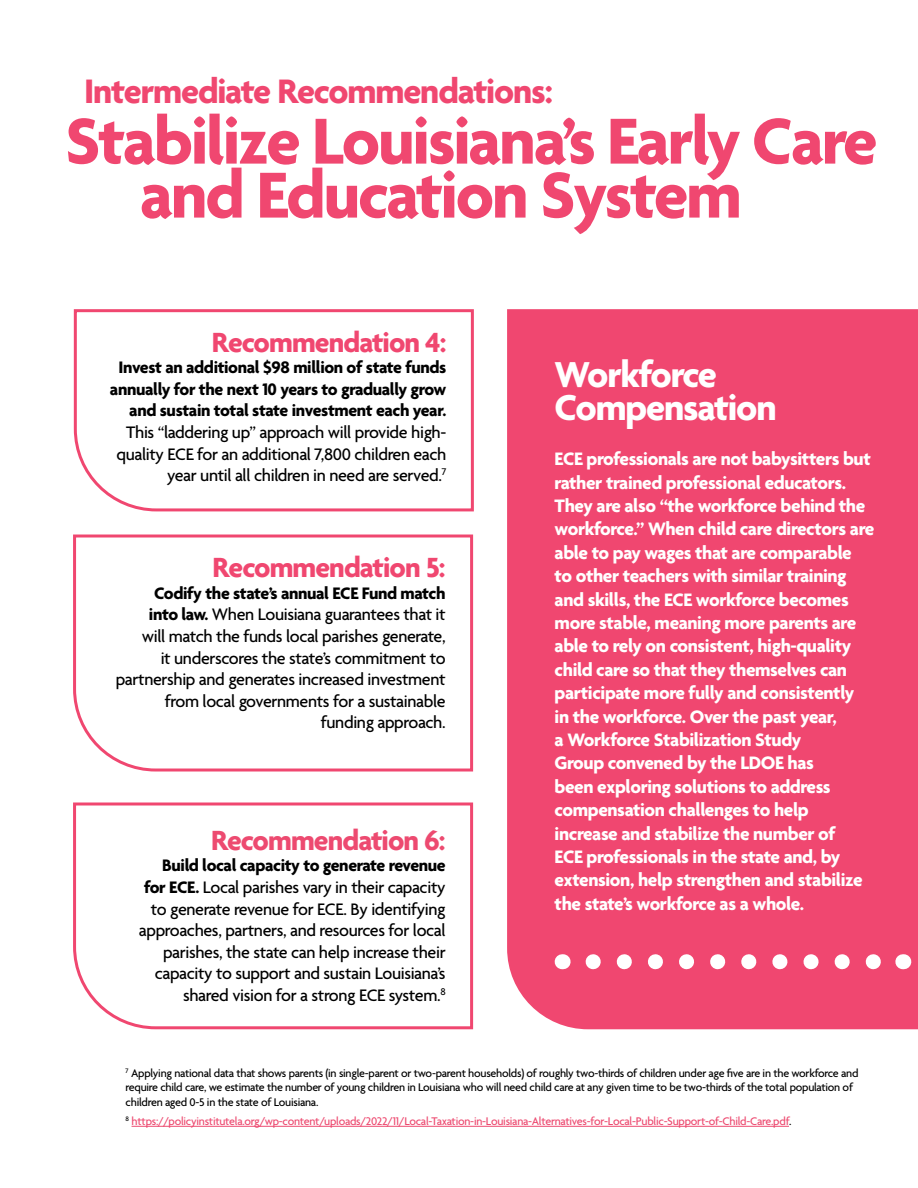
<style>
.page{position:relative;width:918px;height:1188px;background:#fff}
.page>*{position:absolute;margin:0;border:0;box-sizing:border-box;transform-origin:0 0}
.t1{font:700 70.2px/54px "Agenda";letter-spacing:-.03em;color:#f04770}
.t2{font:700 39px/33px "Agenda";letter-spacing:-.03em;color:#fff}
.t3{font:700 36.75px "Agenda";letter-spacing:-.03em;color:#f04770}
.t4{font:700 30px "Agenda";letter-spacing:-.03em;color:#f04770}
.t5{font:700 30px "Agenda";letter-spacing:-.03em;color:#ed4a70}
.t6{font:700 19.5px/23.4px "Agenda";letter-spacing:-.02em;color:#fff}
.t7{font:500 18px/21.6px "Agenda";letter-spacing:-.02em;color:#000;text-align:right}
.t8{font:700 18px/21.6px "Agenda";letter-spacing:-.02em;color:#000;text-align:right}
.t9{font:500 12px/14.4px "Agenda";letter-spacing:-.02em;color:#000}
.t10{font:500 12px "Agenda";letter-spacing:-.02em;color:#ed4a70}
.s1{font-weight:700}
.s2{color:#000}
</style>
<div class="page">
<div style="left:507px;top:309px;width:411px;height:720px;background:#f04770"></div>
<svg style="left:73px;top:309px;width:401px;height:203px"></svg>
<svg style="left:73px;top:534px;width:401px;height:238px"></svg>
<svg style="left:73px;top:802px;width:401px;height:228px"></svg>
<svg style="left:593px;top:954px;width:294px;height:15px"></svg>
<svg style="left:562px;top:954px;width:1px;height:15px"></svg>
<svg style="left:903px;top:954px;width:1px;height:15px"></svg>
<hr style="left:132px;top:1126px;width:657px;height:1px;background:#ed4a70">
<h3 class="t3" style="left:84px;top:71px;width:470px">Intermediate Recommendations:</h3>
<h1 class="t1" style="left:140px;top:118px;width:739px;text-indent:-75px">Stabilize Louisiana’s Early Care and Education System</h1>
<h3 class="t4" style="left:212px;top:326px;width:236px">Recommendation 4:</h3>
<p class="t8" style="left:110px;top:358px;width:338px">Invest an additional $98 million of state funds annually for the next 10 years to gradually grow and sustain total state investment each year.</p>
<p class="t7" style="left:117px;top:423px;width:331px">This “laddering up” approach will provide high&shy;quality ECE for an additional 7,800 children each year until all children in need are served.<sup>7</sup></p>
<h3 class="t4" style="left:213px;top:551px;width:235px">Recommendation 5:</h3>
<p class="t7" style="left:116px;top:583px;width:331px"><span class="s1">Codify the state’s annual ECE Fund match<br>into law.</span> When Louisiana guarantees that it<br>will match the funds local parishes generate,<br>it underscores the state’s commitment to partnership and generates increased investment from local governments for a sustainable funding approach.</p>
<h3 class="t5" style="left:211px;top:824px;width:236px">Recommendation 6:</h3>
<p class="t7" style="left:139px;top:856px;width:308px"><span class="s1">Build local capacity to generate revenue for ECE.</span> Local parishes vary in their capacity to generate revenue for ECE. By identifying approaches, partners, and resources for local parishes, the state can help increase their capacity to support and sustain Louisiana’s shared vision for a strong ECE system.<sup>8</sup></p>
<h2 class="t2" style="left:555px;top:361px;width:224px">Workforce<br>Compensation</h2>
<p class="t6" style="left:555px;top:448px;width:321px">ECE professionals are not babysitters but rather trained professional educators.<br>They are also “the workforce behind the workforce.” When child care directors are able to pay wages that are comparable<br>to other teachers with similar training and skills, the ECE workforce becomes more stable, meaning more parents are able to rely on consistent, high-quality child care so that they themselves can participate more fully and consistently<br>in the workforce. Over the past year,<br>a Workforce Stabilization Study<br>Group convened by the LDOE has<br>been exploring solutions to address compensation challenges to help increase and stabilize the number of<br>ECE professionals in the state and, by extension, help strengthen and stabilize the state’s workforce as a whole.</p>
<p class="t9" style="left:126px;top:1066px;width:734px"><sup>7</sup> Applying national data that shows parents (in single-parent or two-parent households) of roughly two-thirds of children under age five are in the workforce and require child care, we estimate the number of young children in Louisiana who will need child care at any given time to be two-thirds of the total population of children aged 0-5 in the state of Louisiana.</p>
<p class="t10" style="left:126px;top:1115px;width:667px"><sup>8</sup> https://policyinstitutela.org/wp-content/uploads/2022/11/Local-Taxation-in-Louisiana-Alternatives-for-Local-Public-Support-of-Child-Care.pdf<span class="s2">.</span></p>
</div>
